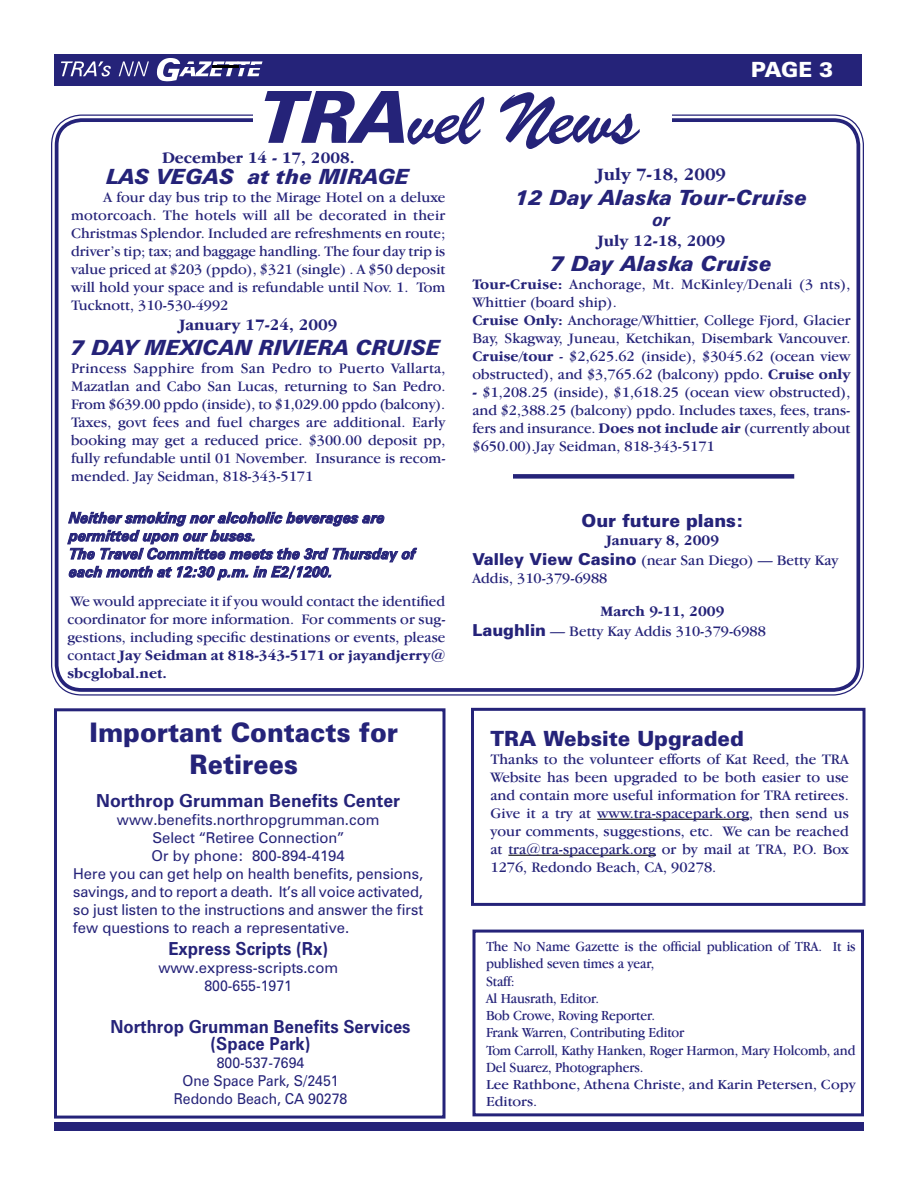
<style>
.page{position:relative;width:918px;height:1188px;background:#fff}
.page>*{position:absolute;margin:0;border:0;box-sizing:border-box;transform-origin:0 0}
.t1{font:72px "Brush Script BT";color:#252379}
.t2{font:900 27px/32.4px "Zurich BT";color:#252379;text-align:center;scale:.94 1}
.t3{font:italic 900 21px "Zurich BT";color:#252379}
.t4{font:900 21px "Zurich BT";color:#252379}
.t5{font:900 21px "Zurich BT";color:#fff}
.t6{font:700 18px/16.5px "Zurich BT";color:#252379;text-align:center;scale:.94 1}
.t7{font:700 18px "Zurich BT";color:#252379}
.t8{font:900 18px "Zurich BT";color:#252379}
.t9{font:700 18px "Garamond IT Cby BT";color:#252379}
.t10{font:900 18px "Zurich BT";color:#fff}
.t11{font:italic 700 18px "Zurich BT";color:#252379}
.t12{font:700 16.5px "Garamond IT Cby BT";color:#252379}
.t13{font:15px/18px "Garamond IT Cby BT";color:#252379;text-align:justify}
.t14{font:15px/18px "Zurich BT";color:#252379;text-align:center}
.t15{font:italic 700 15px/18px "Zurich BT";color:#252379}
.t16{font:15px/18px "Zurich BT";color:#252379;text-align:center;scale:.94 1}
.t17{font:14.4px/17.2px "Garamond IT Cby BT";letter-spacing:-.01em;color:#252379;scale:.93 1}
.s1{font-family:"Zurich BT";font-weight:900;font-style:italic}
.s2{font-weight:700}
.s3{font-family:"Zurich BT";font-weight:900;font-size:16.5px}
</style>
<div class="page">
<div style="left:54px;top:1122px;width:810px;height:9px;background:#252379"></div>
<div style="left:54px;top:54px;width:807px;height:32px;background:#252379"></div>
<svg style="left:61px;top:61px;width:50px;height:15px"></svg>
<svg style="left:119px;top:61px;width:30px;height:15px"></svg>
<svg style="left:157px;top:58px;width:106px;height:23px"></svg>
<hr style="left:217px;top:65px;width:60px;height:2px;background:#252379">
<hr style="left:212px;top:65px;width:27px;height:3px;background:#000">
<div style="left:55px;top:118px;width:805px;height:574px;border:4px solid #252379;border-radius:25px"></div>
<div style="left:253px;top:101px;width:419px;height:46px;background:#fff"></div>
<div style="left:54px;top:708px;width:392px;height:411px;border:3px solid #252379"></div>
<svg style="left:67px;top:512px;width:350px;height:69px"></svg>
<div style="left:472px;top:930px;width:392px;height:186px;border:3px solid #252379"></div>
<div style="left:513px;top:474px;width:281px;height:5px;background:#252379"></div>
<hr style="left:597px;top:819px;width:152px;height:1px;background:#000">
<hr style="left:508px;top:855px;width:148px;height:1px;background:#000">
<div style="left:471px;top:708px;width:395px;height:198px;border:3px solid #252379"></div>
<h3 class="t5" style="left:751px;top:57px;width:84px">PAGE 3</h3>
<p class="t10" style="left:775px;top:60px;width:72px">PAGE 3</p>
<h1 class="t1" style="left:261px;top:77px;width:379px"><span class="s1">TRA</span>vel News</h1>
<p class="t12" style="left:162px;top:148px;width:194px">December 14 - 17, 2008.</p>
<h3 class="t3" style="left:107px;top:164px;width:305px">LAS VEGAS at the MIRAGE</h3>
<p class="t13" style="left:71px;top:188px;width:376px;text-indent:32px">A four day bus trip to the Mirage Hotel on a deluxe motorcoach. The hotels will all be decorated in their Christmas Splendor. Included are refreshments en route; driver’s tip; tax; and baggage handling. The four day trip is value priced at $203 (ppdo), $321 (single) . A $50 deposit will hold your space and is refundable until Nov. 1. Tom Tucknott, 310-530-4992</p>
<p class="t12" style="left:179px;top:315px;width:160px">January 17-24, 2009</p>
<h3 class="t3" style="left:71px;top:335px;width:371px">7 DAY MEXICAN RIVIERA CRUISE</h3>
<p class="t13" style="left:71px;top:359px;width:376px">Princess Sapphire from San Pedro to Puerto Vallarta, Mazatlan and Cabo San Lucas, returning to San Pedro.<br>From $639.00 ppdo (inside), to $1,029.00 ppdo (balcony).<br>Taxes, govt fees and fuel charges are additional. Early booking may get a reduced price. $300.00 deposit pp, fully refundable until 01 November. Insurance is recom&shy;mended. Jay Seidman, 818-343-5171</p>
<p class="t9" style="left:597px;top:164px;width:131px">July 7-18, 2009</p>
<h3 class="t3" style="left:515px;top:185px;width:294px">12 Day Alaska Tour-Cruise</h3>
<p class="t11" style="left:653px;top:209px;width:19px">or</p>
<p class="t12" style="left:597px;top:232px;width:130px">July 12-18, 2009</p>
<h3 class="t3" style="left:551px;top:251px;width:223px">7 Day Alaska Cruise</h3>
<p class="t13" style="left:472px;top:275px;width:380px;text-align:left"><span class="s2">Tour-Cruise:</span> Anchorage, Mt. McKinley/Denali (3 nts), Whittier (board ship).<br><span class="s2">Cruise Only:</span> Anchorage/Whittier, College Fjord, Glacier Bay, Skagway, Juneau, Ketchikan, Disembark Vancouver.<br><span class="s2">Cruise/tour</span> - $2,625.62 (inside), $3045.62 (ocean view obstructed), and $3,765.62 (balcony) ppdo. <span class="s2">Cruise only</span></p>
<p class="t13" style="left:472px;top:383px;width:380px"><span class="s2">-</span> $1,208.25 (inside), $1,618.25 (ocean view obstructed), and $2,388.25 (balcony) ppdo. Includes taxes, fees, trans&shy;fers and insurance. <span class="s2">Does not include air</span> (currently about $650.00).Jay Seidman, 818-343-5171</p>
<p class="t15" style="left:69px;top:509px;width:348px">Neither smoking nor alcoholic beverages are permitted upon our buses.<br>The Travel Committee meets the 3rd Thursday of each month at 12:30 p.m. in E2/1200.</p>
<p class="t13" style="left:68px;top:592px;width:380px">We would appreciate it if you would contact the identified coordinator for more information. For comments or sug&shy;gestions, including specific destinations or events, please contact <span class="s2">Jay Seidman at 818-343-5171 or jayandjerry@ sbcglobal.net.</span></p>
<h2 class="t2" style="left:90px;top:716px;width:330px">Important Contacts for<br>Retirees</h2>
<p class="t7" style="left:96px;top:790px;width:305px">Northrop Grumman Benefits Center</p>
<p class="t14" style="left:117px;top:811px;width:264px">www.benefits.northropgrumman.com</p>
<p class="t14" style="left:152px;top:829px;width:193px">Select “Retiree Connection”</p>
<p class="t14" style="left:152px;top:847px;width:195px">Or by phone: 800-894-4194</p>
<p class="t14" style="left:73px;top:865px;width:351px">Here you can get help on health benefits, pensions,</p>
<p class="t14" style="left:73px;top:883px;width:351px">savings, and to report a death. It’s all voice activated,</p>
<p class="t14" style="left:73px;top:901px;width:351px">so just listen to the instructions and answer the first</p>
<p class="t14" style="left:73px;top:919px;width:278px">few questions to reach a representative.</p>
<p class="t6" style="left:168px;top:941px;width:171px">Express Scripts (Rx)</p>
<p class="t14" style="left:158px;top:959px;width:181px">www.express-scripts.com<br>800-655-1971</p>
<p class="t6" style="left:110px;top:1018px;width:321px">Northrop Grumman Benefits Services (Space Park)</p>
<p class="t16" style="left:174px;top:1053px;width:186px">800-537-7694<br>One Space Park, S/2451<br>Redondo Beach, CA 90278</p>
<p class="t8" style="left:582px;top:510px;width:164px">Our future plans:</p>
<p class="t13" style="left:472px;top:530px;width:367px;line-height:19.8px;text-indent:134px"><span class="s2">January 8, 2009<br></span><span class="s3">Valley View Casino</span> (near San Diego) — Betty Kay</p>
<p class="t13" style="left:472px;top:569px;width:136px">Addis, 310-379-6988</p>
<p class="t13" style="left:472px;top:601px;width:295px;line-height:19.8px;text-indent:128px"><span class="s2">March 9-11, 2009<br></span><span class="s3">Laughlin</span> — Betty Kay Addis 310-379-6988</p>
<h3 class="t4" style="left:490px;top:725px;width:255px">TRA Website Upgraded</h3>
<p class="t13" style="left:490px;top:749px;width:360px">Thanks to the volunteer efforts of Kat Reed, the TRA Website has been upgraded to be both easier to use and contain more useful information for TRA retirees.<br>Give it a try at www.tra-spacepark.org, then send us your comments, suggestions, etc. We can be reached at tra@tra-spacepark.org or by mail at TRA, P.O. Box 1276, Redondo Beach, CA, 90278.</p>
<p class="t17" style="left:486px;top:938px;width:399px">The No Name Gazette is the official publication of TRA. It is published seven times a year,<br>Staff:<br>Al Hausrath, Editor.<br>Bob Crowe, Roving Reporter.<br>Frank Warren, Contributing Editor<br>Tom Carroll, Kathy Hanken, Roger Harmon, Mary Holcomb, and Del Suarez, Photographers.<br>Lee Rathbone, Athena Christe, and Karin Petersen, Copy Editors.</p>
</div>
